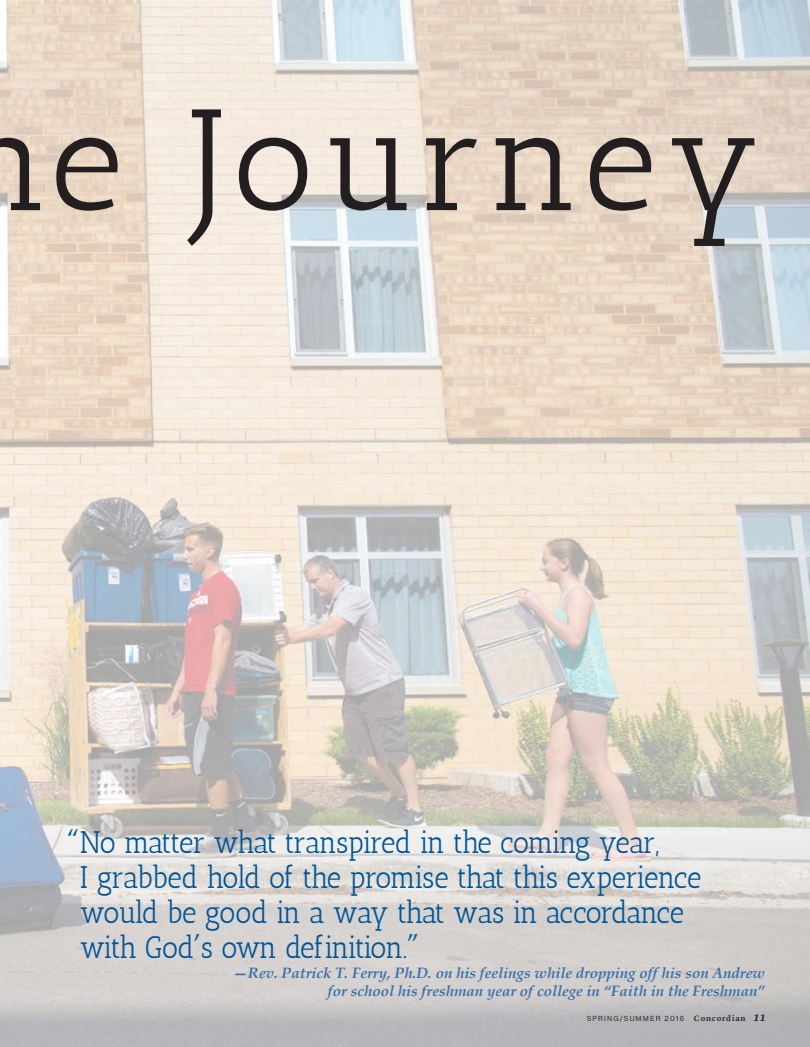
<style>
.page{position:relative;width:810px;height:1047px;background:#fff}
.page>*{position:absolute;margin:0;border:0;box-sizing:border-box;transform-origin:0 0}
.t1{font:143.75px "Antic Slab";letter-spacing:.04em;color:#231f20}
.t2{font:31.25px/35px "Antic Slab";letter-spacing:-.045em;color:#005596;scale:.9 1}
.t3{font:italic 700 15px/17.5px "Book Antiqua";color:#3970aa;text-align:right}
.t4{font:6.88px "N Haas Grotesk TX Pro 55 Rg";letter-spacing:.165em;color:#231f20}
.s1{font-family:"Book Antiqua";font-size:27.5px}
.s2{font-family:"Lyon Text";font-weight:600;font-size:8.12px}
.s3{font-family:"Lyon Text";font-weight:600;font-style:italic;font-size:12.5px}
</style>
<div class="page">
<img style="left:0;top:0;width:810px;height:1046px">
<h1 class="t1" style="left:-45px;top:75px;width:806px">he Journey</h1>
<p class="t2" style="left:80px;top:824px;width:692px;text-indent:-12px"><span class="s1">“</span>No matter what transpired in the coming year,<br>I grabbed hold of the promise that this experience would be good in a way that was in accordance with God<span class="s1">’</span>s own definition.<span class="s1">”</span></p>
<p class="t3" style="left:233px;top:963px;width:533px">—Rev. Patrick T. Ferry, Ph.D. on his feelings while dropping off his son Andrew for school his freshman year of college in “Faith in the Freshman”</p>
<p class="t4" style="left:587px;top:1013px;width:180px">SPRING/SUMMER 2016 <span class="s2">Concordian</span> <span class="s3">11</span></p>
</div>
